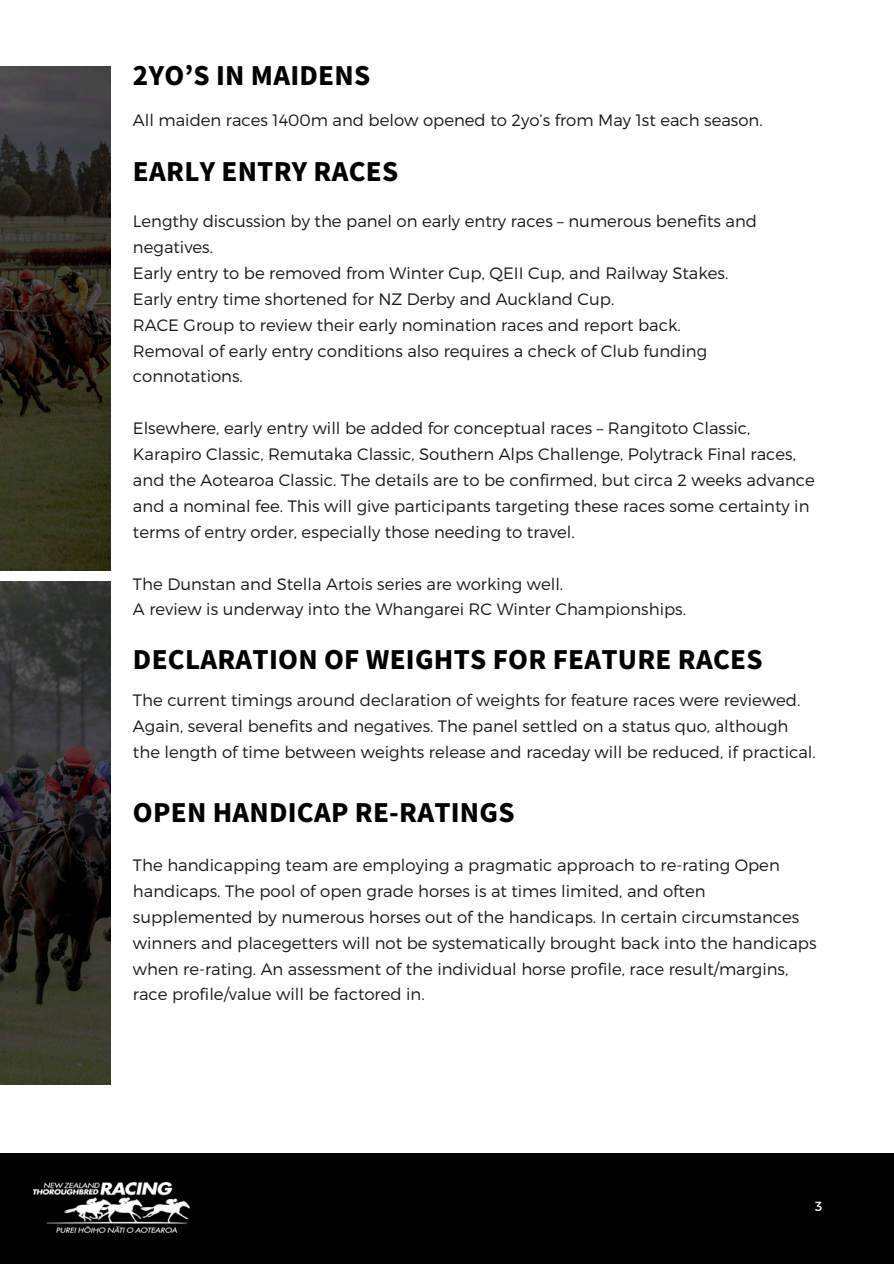
<style>
.page{position:relative;width:894px;height:1264px;background:#fff}
.page>*{position:absolute;margin:0;border:0;box-sizing:border-box;transform-origin:0 0}
.t1{font:900 25.35px "Noto Sans JP";letter-spacing:.01em;color:#000}
.t2{font:300 16.5px/25.8px "Montserrat";color:#191919}
.t3{font:13.2px "Montserrat";color:#fff}
</style>
<div class="page">
<div style="left:0;top:1153px;width:893px;height:110px;background:#000"></div>
<img style="left:34px;top:1182px;width:155px;height:50px">
<img style="left:0;top:67px;width:111px;height:503px">
<img style="left:0;top:581px;width:111px;height:503px">
<h1 class="t1" style="left:133px;top:56px;width:239px">2YO’S IN MAIDENS</h1>
<p class="t2" style="left:133px;top:106px;width:631px">All maiden races 1400m and below opened to 2yo’s from May 1st each season.</p>
<p class="t1" style="left:133px;top:151px;width:267px">EARLY ENTRY RACES</p>
<p class="t2" style="left:133px;top:207px;width:625px">Lengthy discussion by the panel on early entry races – numerous benefits and negatives.</p>
<p class="t2" style="left:133px;top:259px;width:596px">Early entry to be removed from Winter Cup, QEII Cup, and Railway Stakes.</p>
<p class="t2" style="left:133px;top:285px;width:482px">Early entry time shortened for NZ Derby and Auckland Cup.</p>
<p class="t2" style="left:133px;top:311px;width:549px">RACE Group to review their early nomination races and report back.</p>
<p class="t2" style="left:133px;top:337px;width:575px">Removal of early entry conditions also requires a check of Club funding connotations.</p>
<p class="t2" style="left:133px;top:414px;width:683px">Elsewhere, early entry will be added for conceptual races – Rangitoto Classic, Karapiro Classic, Remutaka Classic, Southern Alps Challenge, Polytrack Final races, and the Aotearoa Classic. The details are to be confirmed, but circa 2 weeks advance and a nominal fee. This will give participants targeting these races some certainty in terms of entry order, especially those needing to travel.</p>
<h1 class="t2" style="left:133px;top:570px;width:431px">The Dunstan and Stella Artois series are working well.</h1>
<p class="t2" style="left:133px;top:595px;width:554px">A review is underway into the Whangarei RC Winter Championships.</p>
<p class="t1" style="left:133px;top:640px;width:631px">DECLARATION OF WEIGHTS FOR FEATURE RACES</p>
<h1 class="t2" style="left:133px;top:686px;width:668px">The current timings around declaration of weights for feature races were reviewed.</h1>
<p class="t2" style="left:133px;top:712px;width:684px">Again, several benefits and negatives. The panel settled on a status quo, although the length of time between weights release and raceday will be reduced, if practical.</p>
<p class="t1" style="left:133px;top:793px;width:383px">OPEN HANDICAP RE-RATINGS</p>
<p class="t2" style="left:133px;top:851px;width:684px">The handicapping team are employing a pragmatic approach to re-rating Open handicaps. The pool of open grade horses is at times limited, and often supplemented by numerous horses out of the handicaps. In certain circumstances winners and placegetters will not be systematically brought back into the handicaps when re-rating. An assessment of the individual horse profile, race result/margins, race profile/value will be factored in.</p>
<p class="t3" style="left:814px;top:1197px;width:9px">3</p>
</div>
